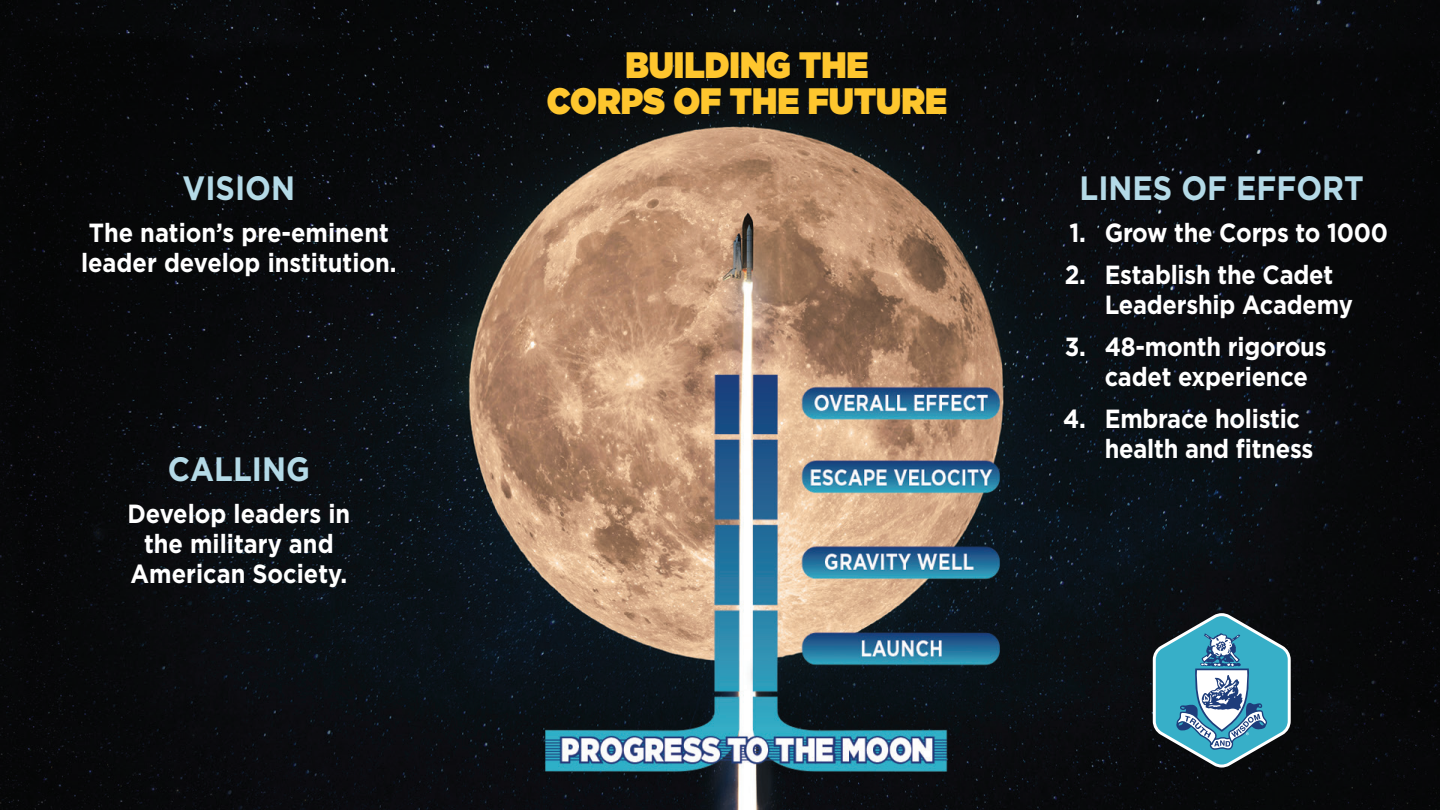
<style>
.page{position:relative;width:1440px;height:810px;background:#fff}
.page>*{position:absolute;margin:0;border:0;box-sizing:border-box;transform-origin:0 0}
.t1{font:900 36.75px/36px "Gotham";color:#fec62e;text-align:center;scale:.9 1}
.t2{font:700 33.75px "Gotham";color:#b4dae7;scale:.9 1}
.t3{font:700 26.25px/30px "Gotham";letter-spacing:-.01em;color:#fff;scale:.9 1}
</style>
<div class="page">
<img style="left:0;top:0;width:1440px;height:810px">
<svg style="left:1153px;top:613px;width:138px;height:155px"></svg>
<p class="t2" style="left:183px;top:165px;width:126px">VISION</p>
<p class="t3" style="left:81px;top:217px;width:352px">The nation’s pre-eminent leader develop institution.</p>
<p class="t2" style="left:168px;top:447px;width:159px">CALLING</p>
<p class="t3" style="left:127px;top:498px;width:249px;text-align:center">Develop leaders in the military and<br>American Society.</p>
<h1 class="t1" style="left:547px;top:47px;width:446px">BUILDING THE<br>CORPS OF THE FUTURE</h1>
<p class="t2" style="left:1080px;top:165px;width:318px">LINES OF EFFORT</p>
<p class="t3" style="left:1070px;top:217px;width:355px">1. Grow the Corps to 1000</p>
<p class="t3" style="left:1105px;top:259px;width:277px;text-indent:-40px">2. Establish the Cadet<br>Leadership Academy</p>
<p class="t3" style="left:1105px;top:331px;width:248px;text-indent:-40px">3. 48-month rigorous cadet experience</p>
<p class="t3" style="left:1105px;top:403px;width:233px;text-indent:-42px">4. Embrace holistic health and fitness</p>
</div>
